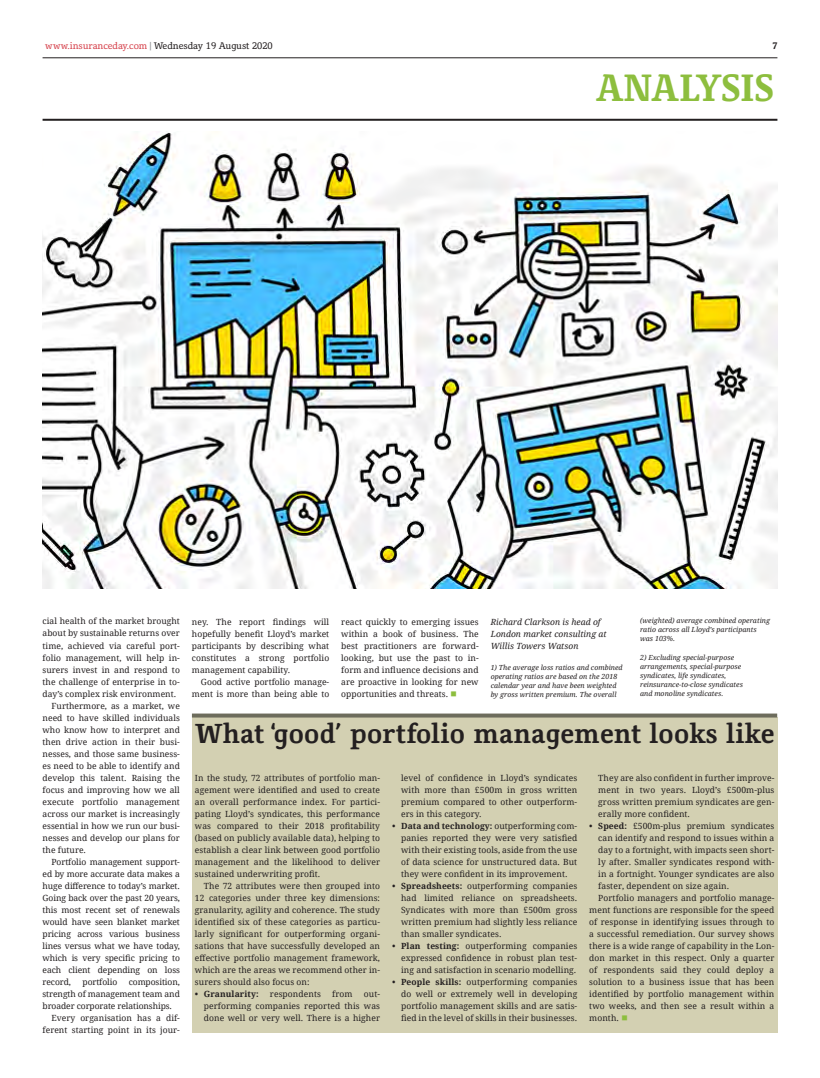
<style>
.page{position:relative;width:820px;height:1078px;background:#fff}
.page>*{position:absolute;margin:0;border:0;box-sizing:border-box;transform-origin:0 0}
.t1{font:700 36px "Corzinair";letter-spacing:-.025em;color:#8dbe3e}
.t2{font:700 26px "Corzinair";letter-spacing:.005em;color:#231f20}
.t3{font:9px "Corzinair";color:#231f20}
.t4{font:700 9px "Corzinair";color:#231f20}
.t5{font:8.5px/12px "Droid Serif Pro";letter-spacing:.005em;color:#231f20;text-align:justify}
.t6{font:italic 8.5px/12px "Droid Serif Pro";letter-spacing:.005em;color:#231f20}
.t7{font:700 8.5px "Droid Serif Pro";letter-spacing:.01em;color:#231f20}
.t8{font:italic 7px/9px "Droid Serif Pro";letter-spacing:.005em;color:#231f20}
.s1{color:#d6444e}
.s2{font-weight:700;color:#939598}
.s3{color:#8dbe3e}
.s4{font-weight:700}
</style>
<div class="page">
<hr style="left:43px;top:58px;width:734px;height:1px;background:#231f20">
<hr style="left:43px;top:119px;width:734px;height:2px;background:#231f20">
<div style="left:192px;top:717px;width:585px;height:315px;background:#d3d0b2"></div>
<svg style="left:192px;top:713px;width:584px;height:4px;background:#818072"></svg>
<img style="left:43px;top:132px;width:734px;height:456px">
<p class="t3" style="left:45px;top:40px;width:229px"><span class="s1">www.insuranceday.com</span> <span class="s2">|</span> Wednesday 19 August 2020</p>
<p class="t4" style="left:772px;top:41px;width:7px">7</p>
<h1 class="t1" style="left:595px;top:67px;width:180px">ANALYSIS</h1>
<p class="t5" style="left:43px;top:615px;width:139px">cial health of the market brought</p>
<p class="t5" style="left:43px;top:627px;width:139px">about by sustainable returns over</p>
<p class="t5" style="left:43px;top:639px;width:138px">time, achieved via careful port-</p>
<p class="t5" style="left:43px;top:651px;width:139px">folio management, will help in-</p>
<p class="t5" style="left:43px;top:663px;width:139px">surers invest in and respond to</p>
<p class="t5" style="left:43px;top:675px;width:139px">the challenge of enterprise in to-</p>
<p class="t5" style="left:43px;top:687px;width:135px">day’s complex risk environment.</p>
<p class="t5" style="left:52px;top:699px;width:130px">Furthermore, as a market, we</p>
<p class="t5" style="left:43px;top:711px;width:139px">need to have skilled individuals</p>
<p class="t5" style="left:43px;top:723px;width:139px">who know how to interpret and</p>
<p class="t5" style="left:43px;top:735px;width:139px">then drive action in their busi-</p>
<p class="t5" style="left:43px;top:747px;width:139px">nesses, and those same business-</p>
<p class="t5" style="left:43px;top:759px;width:139px">es need to be able to identify and</p>
<p class="t5" style="left:43px;top:771px;width:139px">develop this talent. Raising the</p>
<p class="t5" style="left:43px;top:783px;width:139px">focus and improving how we all</p>
<p class="t5" style="left:43px;top:795px;width:139px">execute portfolio management</p>
<p class="t5" style="left:43px;top:807px;width:139px">across our market is increasingly</p>
<p class="t5" style="left:43px;top:819px;width:139px">essential in how we run our busi-</p>
<p class="t5" style="left:43px;top:831px;width:139px">nesses and develop our plans for</p>
<p class="t5" style="left:43px;top:843px;width:45px">the future.</p>
<p class="t5" style="left:52px;top:855px;width:130px">Portfolio management support-</p>
<p class="t5" style="left:43px;top:867px;width:139px">ed by more accurate data makes a</p>
<p class="t5" style="left:43px;top:879px;width:139px">huge difference to today’s market.</p>
<p class="t5" style="left:43px;top:891px;width:139px">Going back over the past 20 years,</p>
<p class="t5" style="left:43px;top:903px;width:139px">this most recent set of renewals</p>
<p class="t5" style="left:43px;top:915px;width:139px">would have seen blanket market</p>
<p class="t5" style="left:43px;top:927px;width:139px">pricing across various business</p>
<p class="t5" style="left:43px;top:939px;width:139px">lines versus what we have today,</p>
<p class="t5" style="left:43px;top:951px;width:139px">which is very specific pricing to</p>
<p class="t5" style="left:43px;top:963px;width:139px">each client depending on loss</p>
<p class="t5" style="left:43px;top:975px;width:30px">record,</p>
<p class="t5" style="left:82px;top:975px;width:36px">portfolio</p>
<p class="t5" style="left:129px;top:975px;width:53px">composition,</p>
<p class="t5" style="left:43px;top:987px;width:139px">strength of management team and</p>
<p class="t5" style="left:43px;top:999px;width:131px">broader corporate relationships.</p>
<p class="t5" style="left:52px;top:1011px;width:130px">Every organisation has a dif-</p>
<p class="t5" style="left:43px;top:1023px;width:139px">ferent starting point in its jour-</p>
<p class="t5" style="left:192px;top:615px;width:139px">ney. The report findings will hopefully benefit Lloyd’s market participants by describing what constitutes a strong portfolio management capability.</p>
<p class="t5" style="left:192px;top:675px;width:139px;text-align:right">Good active portfolio manage&shy;ment is more than being able to</p>
<p class="t5" style="left:341px;top:615px;width:139px">react quickly to emerging issues within a book of business. The best practitioners are forward&shy;looking, but use the past to in&shy;form and influence decisions and are proactive in looking for new opportunities and threats. <span class="s3">■</span></p>
<p class="t6" style="left:490px;top:615px;width:117px">Richard Clarkson is head of<br>London market consulting at<br>Willis Towers Watson</p>
<p class="t8" style="left:490px;top:662px;width:133px">1) The average loss ratios and combined operating ratios are based on the 2018 calendar year and have been weighted by gross written premium. The overall</p>
<p class="t8" style="left:639px;top:615px;width:131px">(weighted) average combined operating ratio across all Lloyd’s participants was 103%.</p>
<p class="t8" style="left:639px;top:652px;width:104px">2) Excluding special-purpose arrangements, special-purpose syndicates, life syndicates, reinsurance-to-close syndicates and monoline syndicates.</p>
<h2 class="t2" style="left:195px;top:717px;width:580px">What ‘good’ portfolio management looks like</h2>
<p class="t5" style="left:195px;top:771px;width:186px">In the study, 72 attributes of portfolio man&shy;agement were identified and used to create an overall performance index. For partici&shy;pating Lloyd’s syndicates, this performance was compared to their 2018 profitability (based on publicly available data), helping to establish a clear link between good portfolio management and the likelihood to deliver sustained underwriting profit.</p>
<p class="t5" style="left:195px;top:879px;width:186px;text-indent:9px">The 72 attributes were then grouped into 12 categories under three key dimensions: granularity, agility and coherence. The study identified six of these categories as particu&shy;larly significant for outperforming organi&shy;sations that have successfully developed an effective portfolio management framework, which are the areas we recommend other in&shy;surers should also focus on:</p>
<p class="t7" style="left:195px;top:987px;width:65px">• Granularity:</p>
<p class="t5" style="left:270px;top:987px;width:52px">respondents</p>
<p class="t5" style="left:332px;top:987px;width:22px">from</p>
<p class="t5" style="left:401px;top:771px;width:177px">level of confidence in Lloyd’s syndicates with more than £500m in gross written premium compared to other outperform&shy;ers in this category.</p>
<p class="t5" style="left:401px;top:819px;width:177px;text-indent:-9px"><span class="s4">• Data and technology:</span> outperforming com&shy;panies reported they were very satisfied with their existing tools, aside from the use of data science for unstructured data. But they were confident in its improvement.</p>
<p class="t5" style="left:401px;top:879px;width:177px;text-indent:-9px"><span class="s4">• Spreadsheets:</span> outperforming companies had limited reliance on spreadsheets.<br>Syndicates with more than £500m gross written premium had slightly less reliance than smaller syndicates.</p>
<p class="t5" style="left:401px;top:939px;width:177px;text-indent:-9px"><span class="s4">• Plan testing:</span> outperforming companies expressed confidence in robust plan test&shy;ing and satisfaction in scenario modelling.</p>
<p class="t5" style="left:401px;top:975px;width:177px;text-indent:-9px"><span class="s4">• People skills:</span> outperforming companies do well or extremely well in developing portfolio management skills and are satis&shy;fied in the level of skills in their businesses.</p>
<p class="t5" style="left:598px;top:771px;width:177px">They are also confident in further improve&shy;ment in two years. Lloyd’s £500m-plus gross written premium syndicates are gen&shy;erally more confident.</p>
<p class="t5" style="left:589px;top:819px;width:186px"><span class="s4">• Speed:</span> £500m-plus premium syndicates</p>
<p class="t5" style="left:598px;top:831px;width:177px">can identify and respond to issues within a</p>
<p class="t5" style="left:598px;top:843px;width:177px">day to a fortnight, with impacts seen short-</p>
<p class="t5" style="left:598px;top:855px;width:177px">ly after. Smaller syndicates respond with-</p>
<p class="t5" style="left:598px;top:867px;width:177px">in a fortnight. Younger syndicates are also</p>
<p class="t5" style="left:598px;top:879px;width:132px">faster, dependent on size again.</p>
<p class="t5" style="left:598px;top:891px;width:177px">Portfolio managers and portfolio manage-</p>
<p class="t5" style="left:589px;top:903px;width:186px">ment functions are responsible for the speed</p>
<p class="t5" style="left:589px;top:915px;width:186px">of response in identifying issues through to</p>
<p class="t5" style="left:589px;top:927px;width:186px">a successful remediation. Our survey shows</p>
<p class="t5" style="left:589px;top:939px;width:186px">there is a wide range of capability in the Lon-</p>
<p class="t5" style="left:589px;top:951px;width:186px">don market in this respect. Only a quarter</p>
<p class="t5" style="left:589px;top:963px;width:186px">of respondents said they could deploy a</p>
<p class="t5" style="left:589px;top:975px;width:186px">solution to a business issue that has been</p>
<p class="t5" style="left:589px;top:987px;width:186px">identified by portfolio management within</p>
<p class="t5" style="left:589px;top:999px;width:186px">two weeks, and then see a result within a</p>
<p class="t5" style="left:589px;top:1011px;width:40px">month. <span class="s3">■</span></p>
<p class="t5" style="left:204px;top:987px;width:177px;text-indent:160px">out&shy;performing companies reported this was done well or very well. There is a higher</p>
</div>
